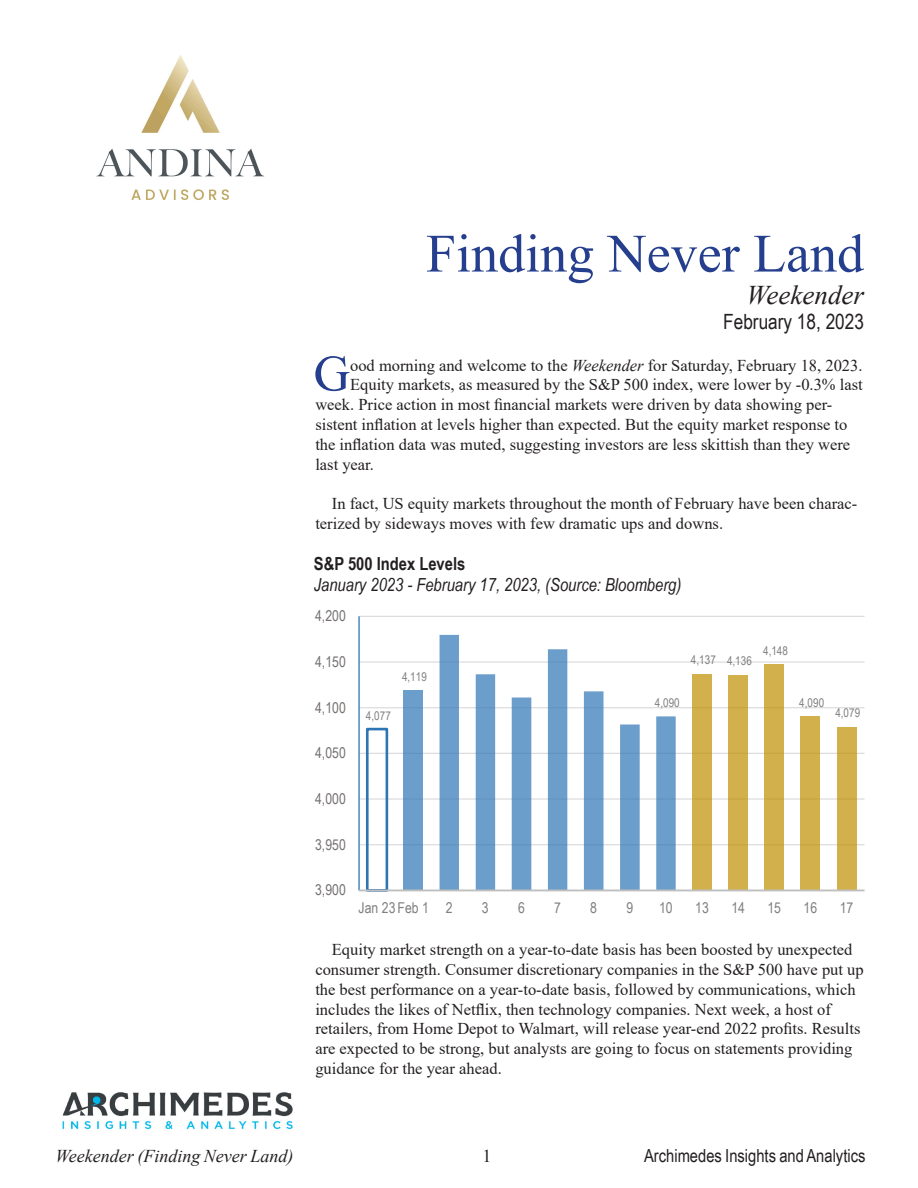
<style>
.page{position:relative;width:918px;height:1188px;background:#fff}
.page>*{position:absolute;margin:0;border:0;box-sizing:border-box;transform-origin:0 0}
.t1{font:54px "Times New Roman";color:#253f8e}
.t2{font:50.55px "Times New Roman";color:#253f8e}
.t3{font:italic 27px "Times New Roman";color:#231f20}
.t4{font:21px "Arial Narrow";color:#231f20}
.t5{font:italic 18px "Arial Narrow";color:#231f20}
.t6{font:18px "Arial Narrow";color:#231f20}
.t7{font:italic 18px "Times New Roman";color:#231f20}
.t8{font:700 18px "Arial Narrow";color:#231f20}
.t9{font:18px "Times New Roman";color:#231f20}
.t10{font:16.5px/19.8px "Times New Roman";color:#231f20}
.t11{font:15px "Arial Narrow";color:#767171}
.t12{font:15px "Arial Narrow";color:#7f7f7f}
.t13{font:12px "Arial Narrow";letter-spacing:.005em;color:#7f7f7f}
.s1{font-style:italic}
</style>
<div class="page">
<img style="left:62px;top:1092px;width:231px;height:38px">
<hr style="left:359px;top:844px;width:506px;height:1px;background:#d9d9d9">
<hr style="left:359px;top:798px;width:506px;height:2px;background:#d9d9d9">
<hr style="left:359px;top:753px;width:506px;height:1px;background:#d9d9d9">
<hr style="left:359px;top:707px;width:506px;height:1px;background:#d9d9d9">
<hr style="left:359px;top:661px;width:506px;height:2px;background:#d9d9d9">
<hr style="left:359px;top:616px;width:506px;height:1px;background:#d9d9d9">
<div style="left:366px;top:728px;width:22px;height:164px;border:3px solid #2e75b6"></div>
<div style="left:403px;top:690px;width:20px;height:200px;background:#6c9ecb"></div>
<div style="left:692px;top:674px;width:20px;height:216px;background:#d2b14c"></div>
<div style="left:728px;top:675px;width:20px;height:215px;background:#d2b14c"></div>
<div style="left:765px;top:664px;width:19px;height:226px;background:#d2b14c"></div>
<div style="left:801px;top:716px;width:19px;height:174px;background:#d2b14c"></div>
<div style="left:837px;top:727px;width:19px;height:163px;background:#d2b14c"></div>
<svg style="left:440px;top:635px;width:236px;height:255px"></svg>
<hr style="left:358px;top:616px;width:2px;height:274px;background:#2e75b6;opacity:.7">
<hr style="left:359px;top:890px;width:506px;height:1px;background:#bfbfbf">
<img style="left:96px;top:55px;width:169px;height:145px">
<p class="t1" style="left:426px;top:215px;width:439px">Finding Never Land</p>
<p class="t3" style="left:747px;top:276px;width:119px">Weekender</p>
<p class="t4" style="left:723px;top:306px;width:142px">February 18, 2023</p>
<p class="t2" style="left:314px;top:338px;width:38px">G</p>
<p class="t10" style="left:350px;top:355px;width:514px">ood morning and welcome to the <span class="s1">Weekender</span> for Saturday, February 18, 2023.</p>
<p class="t10" style="left:350px;top:374px;width:514px">Equity markets, as measured by the S&amp;P 500 index, were lower by -0.3% last</p>
<p class="t10" style="left:315px;top:394px;width:518px">week. Price action in most financial markets were driven by data showing per-</p>
<p class="t10" style="left:315px;top:414px;width:534px">sistent inflation at levels higher than expected. But the equity market response to</p>
<p class="t10" style="left:315px;top:434px;width:536px">the inflation data was muted, suggesting investors are less skittish than they were</p>
<p class="t10" style="left:315px;top:454px;width:60px">last year.</p>
<p class="t10" style="left:315px;top:493px;width:544px;text-indent:16px">In fact, US equity markets throughout the month of February have been charac&shy;terized by sideways moves with few dramatic ups and downs.</p>
<p class="t8" style="left:314px;top:550px;width:153px">S&amp;P 500 Index Levels</p>
<p class="t5" style="left:314px;top:572px;width:369px">January 2023 - February 17, 2023, (Source: Bloomberg)</p>
<p class="t11" style="left:315px;top:605px;width:32px">4,200</p>
<p class="t11" style="left:315px;top:651px;width:32px">4,150</p>
<p class="t11" style="left:315px;top:696px;width:32px">4,100</p>
<p class="t11" style="left:315px;top:742px;width:32px">4,050</p>
<p class="t11" style="left:315px;top:788px;width:32px">4,000</p>
<p class="t11" style="left:315px;top:833px;width:32px">3,950</p>
<p class="t11" style="left:315px;top:879px;width:32px">3,900</p>
<p class="t13" style="left:366px;top:707px;width:26px">4,077</p>
<p class="t13" style="left:402px;top:668px;width:26px">4,119</p>
<p class="t13" style="left:691px;top:652px;width:63px">4,137 4,136</p>
<p class="t13" style="left:763px;top:642px;width:26px">4,148</p>
<p class="t13" style="left:655px;top:694px;width:26px">4,090</p>
<p class="t13" style="left:799px;top:694px;width:26px">4,090</p>
<p class="t13" style="left:835px;top:704px;width:26px">4,079</p>
<p class="t12" style="left:359px;top:897px;width:96px">Jan 23 Feb 1 2</p>
<p class="t12" style="left:482px;top:897px;width:8px">3</p>
<p class="t12" style="left:518px;top:897px;width:8px">6</p>
<p class="t12" style="left:554px;top:897px;width:8px">7</p>
<p class="t12" style="left:590px;top:897px;width:8px">8</p>
<p class="t12" style="left:626px;top:897px;width:8px">9</p>
<p class="t12" style="left:659px;top:897px;width:15px">10</p>
<p class="t12" style="left:695px;top:897px;width:15px">13</p>
<p class="t12" style="left:731px;top:897px;width:15px">14</p>
<p class="t12" style="left:767px;top:897px;width:15px">15</p>
<p class="t12" style="left:804px;top:897px;width:15px">16</p>
<p class="t12" style="left:840px;top:897px;width:15px">17</p>
<p class="t10" style="left:315px;top:939px;width:550px;text-indent:16px">Equity market strength on a year-to-date basis has been boosted by unexpected consumer strength. Consumer discretionary companies in the S&amp;P 500 have put up the best performance on a year-to-date basis, followed by communications, which includes the likes of Netflix, then technology companies. Next week, a host of retailers, from Home Depot to Walmart, will release year-end 2022 profits. Results are expected to be strong, but analysts are going to focus on statements providing guidance for the year ahead.</p>
<p class="t7" style="left:56px;top:1144px;width:239px">Weekender (Finding Never Land)</p>
<p class="t9" style="left:482px;top:1143px;width:10px">1</p>
<p class="t6" style="left:644px;top:1143px;width:223px">Archimedes Insights and Analytics</p>
</div>
